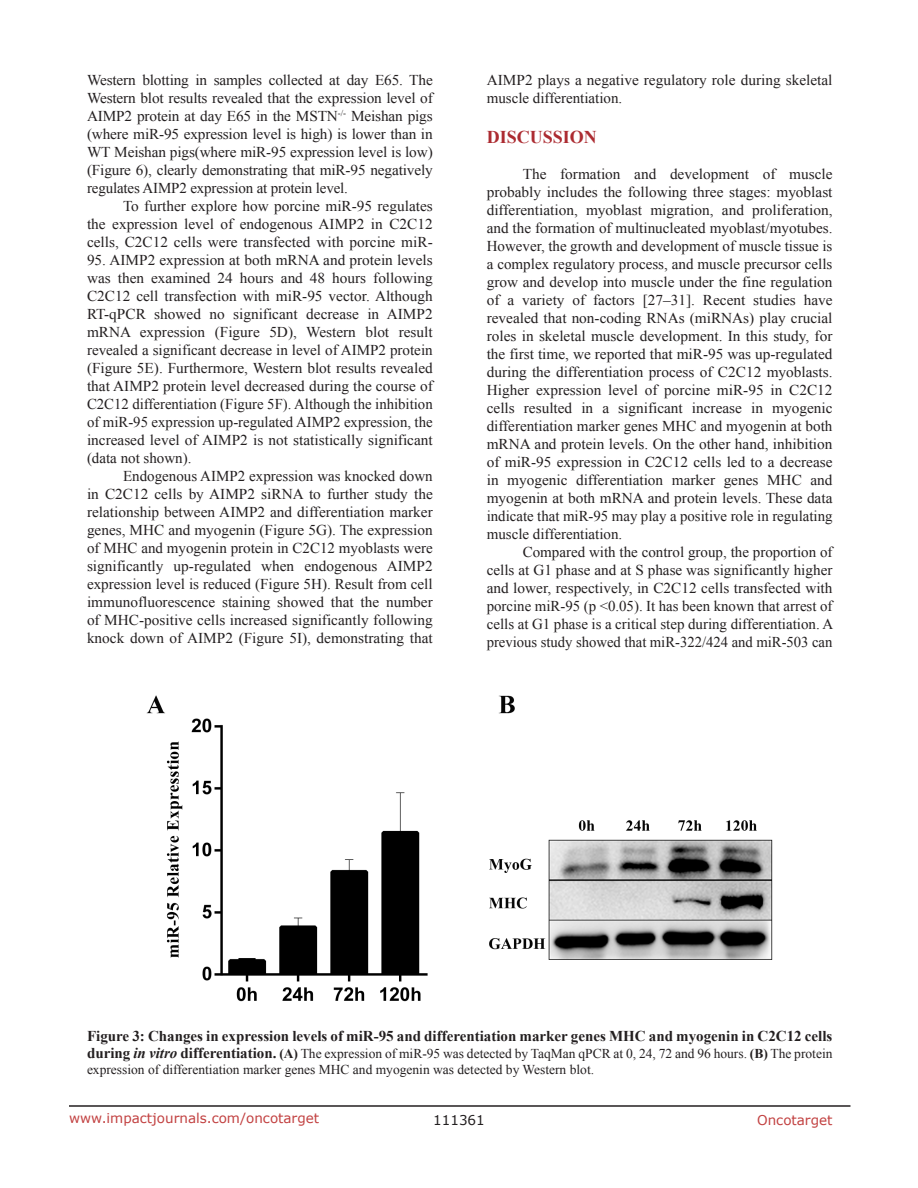
<style>
.page{position:relative;width:918px;height:1188px;background:#fff}
.page>*{position:absolute;margin:0;border:0;box-sizing:border-box;transform-origin:0 0}
.Heading{font:700 18px "Times New Roman";color:#ac2b31}
.BodyText{font:15px/18px "Times New Roman";color:#231f20;text-align:justify}
.figuretext{font:700 15px "Times New Roman";color:#231f20}
.figuretext-2{font:13.5px/16.2px "Times New Roman";color:#231f20}
.t1{font:13.5px "Verdana";color:#c24141}
.t2{font:13.5px "Verdana";color:#231f20}
.s1{font-weight:700;font-size:15px}
.s2{font-weight:700;font-style:italic;font-size:15px}
.s3{font-weight:700}
</style>
<div class="page">
<hr style="left:69px;top:1105px;width:781px;height:2px;background:#231f20">
<img style="left:146px;top:695px;width:627px;height:307px">
<p class="BodyText" style="left:87px;top:71px;width:347px">Western blotting in samples collected at day E65. The Western blot results revealed that the expression level of AIMP2 protein at day E65 in the MSTN<sup>-/-</sup> Meishan pigs (where miR-95 expression level is high) is lower than in WT Meishan pigs(where miR-95 expression level is low) (Figure 6), clearly demonstrating that miR-95 negatively regulates AIMP2 expression at protein level.</p>
<p class="BodyText" style="left:87px;top:197px;width:347px;text-indent:36px">To further explore how porcine miR-95 regulates the expression level of endogenous AIMP2 in C2C12 cells, C2C12 cells were transfected with porcine miR-</p>
<p class="BodyText" style="left:87px;top:251px;width:347px">95. AIMP2 expression at both mRNA and protein levels was then examined 24 hours and 48 hours following C2C12 cell transfection with miR-95 vector. Although RT-qPCR showed no significant decrease in AIMP2 mRNA expression (Figure 5D), Western blot result revealed a significant decrease in level of AIMP2 protein (Figure 5E). Furthermore, Western blot results revealed that AIMP2 protein level decreased during the course of C2C12 differentiation (Figure 5F). Although the inhibition of miR-95 expression up-regulated AIMP2 expression, the increased level of AIMP2 is not statistically significant (data not shown).</p>
<p class="BodyText" style="left:87px;top:467px;width:347px;text-indent:36px">Endogenous AIMP2 expression was knocked down in C2C12 cells by AIMP2 siRNA to further study the relationship between AIMP2 and differentiation marker genes, MHC and myogenin (Figure 5G). The expression of MHC and myogenin protein in C2C12 myoblasts were significantly up-regulated when endogenous AIMP2 expression level is reduced (Figure 5H). Result from cell immunofluorescence staining showed that the number of MHC-positive cells increased significantly following knock down of AIMP2 (Figure 5I), demonstrating that</p>
<p class="BodyText" style="left:487px;top:71px;width:347px">AIMP2 plays a negative regulatory role during skeletal muscle differentiation.</p>
<p class="Heading" style="left:487px;top:125px;width:112px">DISCUSSION</p>
<p class="BodyText" style="left:487px;top:165px;width:347px;text-indent:36px">The formation and development of muscle probably includes the following three stages: myoblast differentiation, myoblast migration, and proliferation, and the formation of multinucleated myoblast/myotubes.<br>However, the growth and development of muscle tissue is a complex regulatory process, and muscle precursor cells grow and develop into muscle under the fine regulation of a variety of factors [27–31]. Recent studies have revealed that non-coding RNAs (miRNAs) play crucial roles in skeletal muscle development. In this study, for the first time, we reported that miR-95 was up-regulated during the differentiation process of C2C12 myoblasts.<br>Higher expression level of porcine miR-95 in C2C12 cells resulted in a significant increase in myogenic differentiation marker genes MHC and myogenin at both mRNA and protein levels. On the other hand, inhibition of miR-95 expression in C2C12 cells led to a decrease in myogenic differentiation marker genes MHC and myogenin at both mRNA and protein levels. These data indicate that miR-95 may play a positive role in regulating muscle differentiation.</p>
<p class="BodyText" style="left:487px;top:543px;width:348px;text-indent:36px">Compared with the control group, the proportion of cells at G1 phase and at S phase was significantly higher and lower, respectively, in C2C12 cells transfected with porcine miR-95 (p &lt;0.05). It has been known that arrest of cells at G1 phase is a critical step during differentiation. A previous study showed that miR-322/424 and miR-503 can</p>
<p class="figuretext" style="left:87px;top:1026px;width:747px">Figure 3: Changes in expression levels of miR-95 and differentiation marker genes MHC and myogenin in C2C12 cells</p>
<p class="figuretext-2" style="left:87px;top:1045px;width:747px"><span class="s1">during</span> <span class="s2">in vitro</span> <span class="s1">differentiation.</span> <span class="s3">(A)</span> The expression of miR-95 was detected by TaqMan qPCR at 0, 24, 72 and 96 hours. <span class="s3">(B)</span> The protein expression of differentiation marker genes MHC and myogenin was detected by Western blot.</p>
<p class="t1" style="left:69px;top:1109px;width:252px">www.impactjournals.com/oncotarget</p>
<p class="t2" style="left:433px;top:1111px;width:53px">111361</p>
<p class="t1" style="left:757px;top:1111px;width:77px">Oncotarget</p>
</div>
